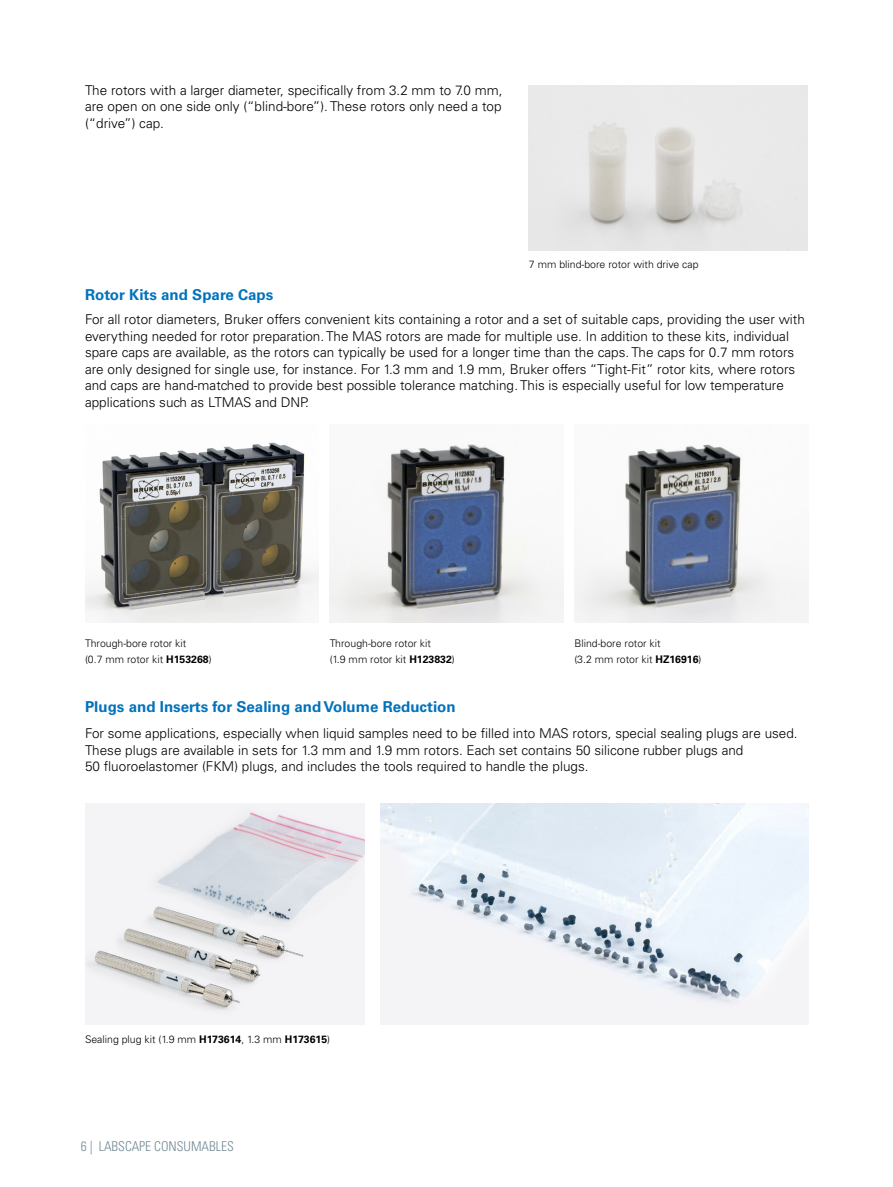
<style>
.page{position:relative;width:893px;height:1187px;background:#fff}
.page>*{position:absolute;margin:0;border:0;box-sizing:border-box;transform-origin:0 0}
.t1{font:700 15px "Univers LT Std";color:#0072bc}
.t2{font:300 13.5px/16.5px "Univers LT Std";color:#000}
.t3{font:300 condensed 13.5px "Univers LT Std";color:#748a96}
.t4{font:300 10.5px/16.5px "Univers LT Std";color:#000}
.s1{font-weight:700}
</style>
<div class="page">
<img style="left:529px;top:85px;width:279px;height:165px">
<img style="left:85px;top:442px;width:234px;height:180px">
<img style="left:330px;top:444px;width:234px;height:178px">
<img style="left:574px;top:444px;width:234px;height:178px">
<img style="left:85px;top:803px;width:279px;height:221px">
<img style="left:381px;top:803px;width:427px;height:221px">
<p class="t2" style="left:85px;top:82px;width:419px;text-align:justify">The rotors with a larger diameter, specifically from 3.2 mm to 7.0 mm, are open on one side only (“blind-bore”). These rotors only need a top (“drive”) cap.</p>
<p class="t1" style="left:85px;top:285px;width:190px">Rotor Kits and Spare Caps</p>
<p class="t4" style="left:529px;top:256px;width:171px">7 mm blind-bore rotor with drive cap</p>
<p class="t2" style="left:85px;top:311px;width:721px">For all rotor diameters, Bruker offers convenient kits containing a rotor and a set of suitable caps, providing the user with everything needed for rotor preparation. The MAS rotors are made for multiple use. In addition to these kits, individual spare caps are available, as the rotors can typically be used for a longer time than the caps. The caps for 0.7 mm rotors are only designed for single use, for instance. For 1.3 mm and 1.9 mm, Bruker offers “Tight-Fit” rotor kits, where rotors and caps are hand-matched to provide best possible tolerance matching. This is especially useful for low temperature applications such as LTMAS and DNP.</p>
<p class="t4" style="left:85px;top:634px;width:128px">Through-bore rotor kit<br>(0.7 mm rotor kit <span class="s1">H153268</span>)</p>
<p class="t4" style="left:330px;top:634px;width:127px">Through-bore rotor kit<br>(1.9 mm rotor kit <span class="s1">H123832</span>)</p>
<p class="t1" style="left:85px;top:698px;width:372px">Plugs and Inserts for Sealing and Volume Reduction</p>
<p class="t4" style="left:574px;top:634px;width:129px">Blind-bore rotor kit<br>(3.2 mm rotor kit <span class="s1">HZ16916</span>)</p>
<p class="t2" style="left:85px;top:725px;width:714px">For some applications, especially when liquid samples need to be filled into MAS rotors, special sealing plugs are used.<br>These plugs are available in sets for 1.3 mm and 1.9 mm rotors. Each set contains 50 silicone rubber plugs and<br>50 fluoroelastomer (FKM) plugs, and includes the tools required to handle the plugs.</p>
<p class="t4" style="left:85px;top:1030px;width:247px">Sealing plug kit (1.9 mm <span class="s1">H173614</span>, 1.3 mm <span class="s1">H173615</span>)</p>
<p class="t3" style="left:81px;top:1138px;width:154px">6 | LABSCAPE CONSUMABLES</p>
</div>
